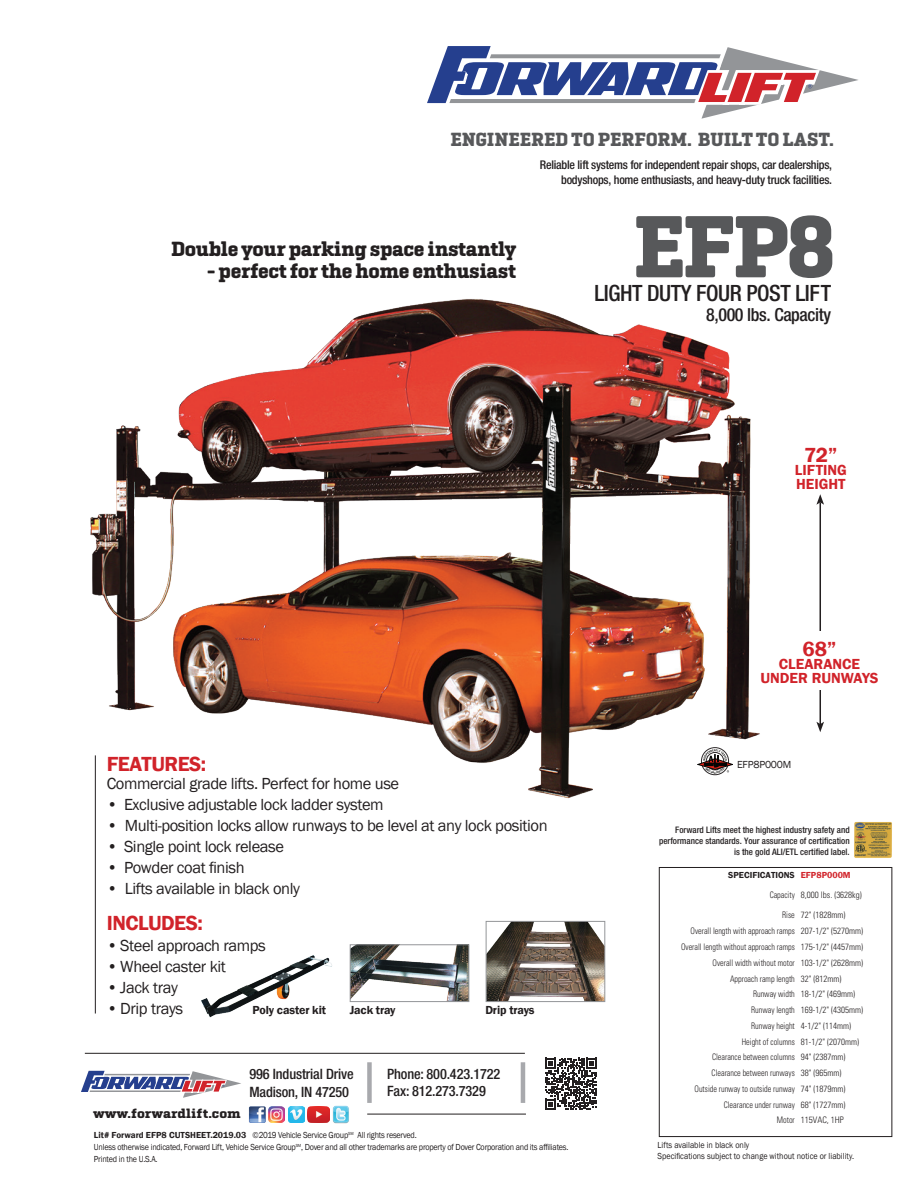
<style>
.page{position:relative;width:918px;height:1188px;background:#fff}
.page>*{position:absolute;margin:0;border:0;box-sizing:border-box;transform-origin:0 0}
.t1{font:700 90px "Geogrotesque Slab";color:#57585a}
.t2{font:500 condensed 22.5px "Helvetica Neue LT Std";letter-spacing:-.02em;color:#231f20}
.t3{font:700 21px "Geogrotesque Slab";letter-spacing:-.02em;color:#231f20}
.bullets{font:600 21px "Franklin Gothic";letter-spacing:-.025em;color:#d1232a}
.body{font:600 21px "Franklin Gothic";color:#d1232a}
.t4{font:700 19.5px "Geogrotesque Slab";letter-spacing:-.005em;color:#57585a}
.t5{font:500 condensed 18px "Helvetica Neue LT Std";letter-spacing:-.02em;color:#231f20}
.bullets-2{font:16.5px "Franklin Gothic";letter-spacing:-.025em;color:#231f20}
.Description_Long{font:16.5px "Franklin Gothic";letter-spacing:-.025em;color:#231f20}
.body-2{font:600 15px/13.5px "Franklin Gothic";color:#d1232a}
.t6{font:500 condensed 14.25px "Helvetica Neue LT Std";letter-spacing:-.01em;color:#231f20}
.t7{font:700 13.5px "Geogrotesque Slab";color:#231f20;scale:1.07 1}
.t8{font:500 condensed 12px "Helvetica Neue LT Std";letter-spacing:-.02em;color:#231f20}
.t9{font:600 12px "Franklin Gothic";letter-spacing:-.01em;color:#231f20}
.Body_text{font:10.5px "Franklin Gothic";letter-spacing:-.02em;color:#231f20}
.t10{font:300 condensed 9px "Univers";color:#231f20;scale:.9 1}
.bullet_list{font:9px "Franklin Gothic";letter-spacing:-.025em;color:#231f20;scale:.9 1}
.Normal_Paragraph{font:500 condensed 9px "Helvetica Neue LT Std";color:#231f20}
.bullet_list-2{font:9px "Franklin Gothic";color:#231f20;scale:.9 1}
.t11{font:600 9px "Franklin Gothic";color:#231f20}
.t12{font:700 2.85px "Arial";color:#050504;scale:.92 1}
.s1{font-weight:600}
.s2{color:#d1232a}
</style>
<div class="page">
<img style="left:201px;top:955px;width:131px;height:63px">
<hr style="left:95px;top:755px;width:1px;height:259px;background:#231f20">
<img style="left:90px;top:299px;width:670px;height:519px">
<hr style="left:820px;top:502px;width:1px;height:222px;background:#231f20">
<svg style="left:816px;top:722px;width:8px;height:10px"></svg>
<svg style="left:816px;top:494px;width:8px;height:11px"></svg>
<div style="left:815px;top:632px;width:10px;height:58px;background:#fff"></div>
<img style="left:350px;top:944px;width:119px;height:58px">
<svg style="left:486px;top:921px;width:119px;height:81px;background:#7e746a"></svg>
<div style="left:659px;top:867px;width:233px;height:270px;border:1px solid #231f20"></div>
<svg style="left:427px;top:46px;width:431px;height:73px"></svg>
<img style="left:854px;top:822px;width:38px;height:36px">
<svg style="left:545px;top:1058px;width:52px;height:52px"></svg>
<img style="left:248px;top:1106px;width:18px;height:17px">
<img style="left:332px;top:1106px;width:17px;height:17px">
<img style="left:269px;top:1107px;width:16px;height:15px">
<img style="left:288px;top:1107px;width:16px;height:15px">
<img style="left:307px;top:1107px;width:22px;height:15px">
<div style="left:367px;top:1062px;width:5px;height:41px;background:#a8a9ad"></div>
<hr style="left:521px;top:1062px;width:4px;height:41px;background:#a8a9ad">
<svg style="left:81px;top:1070px;width:160px;height:28px"></svg>
<hr style="left:85px;top:1053px;width:440px;height:1px;background:#231f20">
<hr style="left:367px;top:1114px;width:159px;height:1px;background:#231f20">
<svg style="left:698px;top:748px;width:35px;height:27px"></svg>
<p class="t4" style="left:450px;top:127px;width:385px">ENGINEERED TO PERFORM. BUILT TO LAST.</p>
<p class="t8" style="left:540px;top:158px;width:294px">Reliable lift systems for independent repair shops, car dealerships,</p>
<p class="t8" style="left:561px;top:173px;width:272px">bodyshops, home enthusiasts, and heavy-duty truck facilities.</p>
<p class="t3" style="left:171px;top:235px;width:347px">Double your parking space instantly</p>
<p class="t3" style="left:207px;top:258px;width:311px">- perfect for the home enthusiast</p>
<p class="t1" style="left:633px;top:191px;width:205px">EFP8</p>
<p class="t2" style="left:594px;top:280px;width:238px">LIGHT DUTY FOUR POST LIFT</p>
<p class="t5" style="left:706px;top:304px;width:127px">8,000 lbs. Capacity</p>
<p class="body" style="left:804px;top:442px;width:35px">72”</p>
<p class="body-2" style="left:795px;top:464px;width:53px">LIFTING<br>HEIGHT</p>
<p class="bullets" style="left:107px;top:751px;width:101px">FEATURES:</p>
<p class="Description_Long" style="left:107px;top:773px;width:294px">Commercial grade lifts. Perfect for home use</p>
<p class="bullets-2" style="left:107px;top:794px;width:278px">• Exclusive adjustable lock ladder system</p>
<p class="bullets-2" style="left:107px;top:815px;width:442px">• Multi-position locks allow runways to be level at any lock position</p>
<p class="bullets-2" style="left:107px;top:836px;width:179px">• Single point lock release</p>
<p class="bullets-2" style="left:107px;top:857px;width:139px">• Powder coat finish</p>
<p class="bullets-2" style="left:107px;top:878px;width:195px">• Lifts available in black only</p>
<p class="bullets" style="left:107px;top:910px;width:97px">INCLUDES:</p>
<p class="bullets-2" style="left:107px;top:935px;width:161px">• Steel approach ramps</p>
<p class="bullets-2" style="left:107px;top:956px;width:121px">• Wheel caster kit</p>
<p class="bullets-2" style="left:107px;top:977px;width:73px">• Jack tray</p>
<p class="bullets-2" style="left:107px;top:998px;width:78px">• Drip trays</p>
<p class="t9" style="left:253px;top:1003px;width:75px">Poly caster kit</p>
<p class="t9" style="left:350px;top:1003px;width:47px">Jack tray</p>
<p class="t9" style="left:485px;top:1003px;width:51px">Drip trays</p>
<p class="t7" style="left:93px;top:1105px;width:140px">www.forwardlift.com</p>
<p class="t6" style="left:249px;top:1066px;width:106px">996 Industrial Drive</p>
<p class="t6" style="left:249px;top:1083px;width:101px">Madison, IN 47250</p>
<p class="t6" style="left:387px;top:1066px;width:115px">Phone: 800.423.1722</p>
<p class="t6" style="left:387px;top:1083px;width:100px">Fax: 812.273.7329</p>
<p class="bullet_list" style="left:94px;top:1129px;width:360px"><span class="s1">Lit# Forward EFP8 CUTSHEET.2019.03</span> ©2019 Vehicle Service Group<sup>SM</sup> All rights reserved.</p>
<p class="bullet_list" style="left:94px;top:1141px;width:529px">Unless otherwise indicated, Forward Lift, Vehicle Service Group<sup>SM</sup>, Dover and all other trademarks are property of Dover Corporation and its affiliates.</p>
<p class="bullet_list" style="left:94px;top:1153px;width:72px">Printed in the U.S.A.</p>
<p class="body" style="left:803px;top:636px;width:35px">68”</p>
<p class="body-2" style="left:761px;top:658px;width:120px;text-align:center">CLEARANCE<br>UNDER RUNWAYS</p>
<p class="t12" style="left:714px;top:771px;width:3px">L</p>
<p class="Body_text" style="left:737px;top:758px;width:56px">EFP8P000M</p>
<p class="Normal_Paragraph" style="left:675px;top:824px;width:176px">Forward Lifts meet the highest industry safety and</p>
<p class="Normal_Paragraph" style="left:659px;top:835px;width:192px">performance standards. Your assurance of certification</p>
<p class="Normal_Paragraph" style="left:734px;top:847px;width:117px">is the gold ALI/ETL certified label.</p>
<p class="t11" style="left:728px;top:870px;width:124px">SPECIFICATIONS <span class="s2">EFP8P000M</span></p>
<p class="t10" style="left:770px;top:890px;width:104px">Capacity 8,000 lbs. (3628kg)</p>
<p class="t10" style="left:782px;top:910px;width:72px">Rise 72" (1828mm)</p>
<p class="t10" style="left:691px;top:926px;width:193px">Overall length with approach ramps 207-1/2" (5270mm)</p>
<p class="t10" style="left:681px;top:941px;width:204px">Overall length without approach ramps 175-1/2" (4457mm)</p>
<p class="t10" style="left:713px;top:957px;width:169px">Overall width without motor 103-1/2" (2628mm)</p>
<p class="t10" style="left:730px;top:973px;width:125px">Approach ramp length 32" (812mm)</p>
<p class="t10" style="left:753px;top:989px;width:115px">Runway width 18-1/2" (469mm)</p>
<p class="t10" style="left:751px;top:1005px;width:126px">Runway length 169-1/2" (4305mm)</p>
<p class="t10" style="left:751px;top:1020px;width:112px">Runway height 4-1/2" (114mm)</p>
<p class="t10" style="left:742px;top:1036px;width:132px">Height of columns 81-1/2" (2070mm)</p>
<p class="t10" style="left:712px;top:1052px;width:150px">Clearance between columns 94" (2387mm)</p>
<p class="t10" style="left:712px;top:1068px;width:146px">Clearance between runways 38" (965mm)</p>
<p class="t10" style="left:695px;top:1083px;width:169px">Outside runway to outside runway 74" (1879mm)</p>
<p class="t10" style="left:724px;top:1099px;width:137px">Clearance under runway 68" (1727mm)</p>
<p class="t10" style="left:777px;top:1115px;width:76px">Motor 115VAC, 1HP</p>
<p class="bullet_list-2" style="left:658px;top:1140px;width:103px">Lifts available in black only</p>
<p class="bullet_list-2" style="left:658px;top:1150px;width:220px">Specifications subject to change without notice or liability.</p>
</div>
